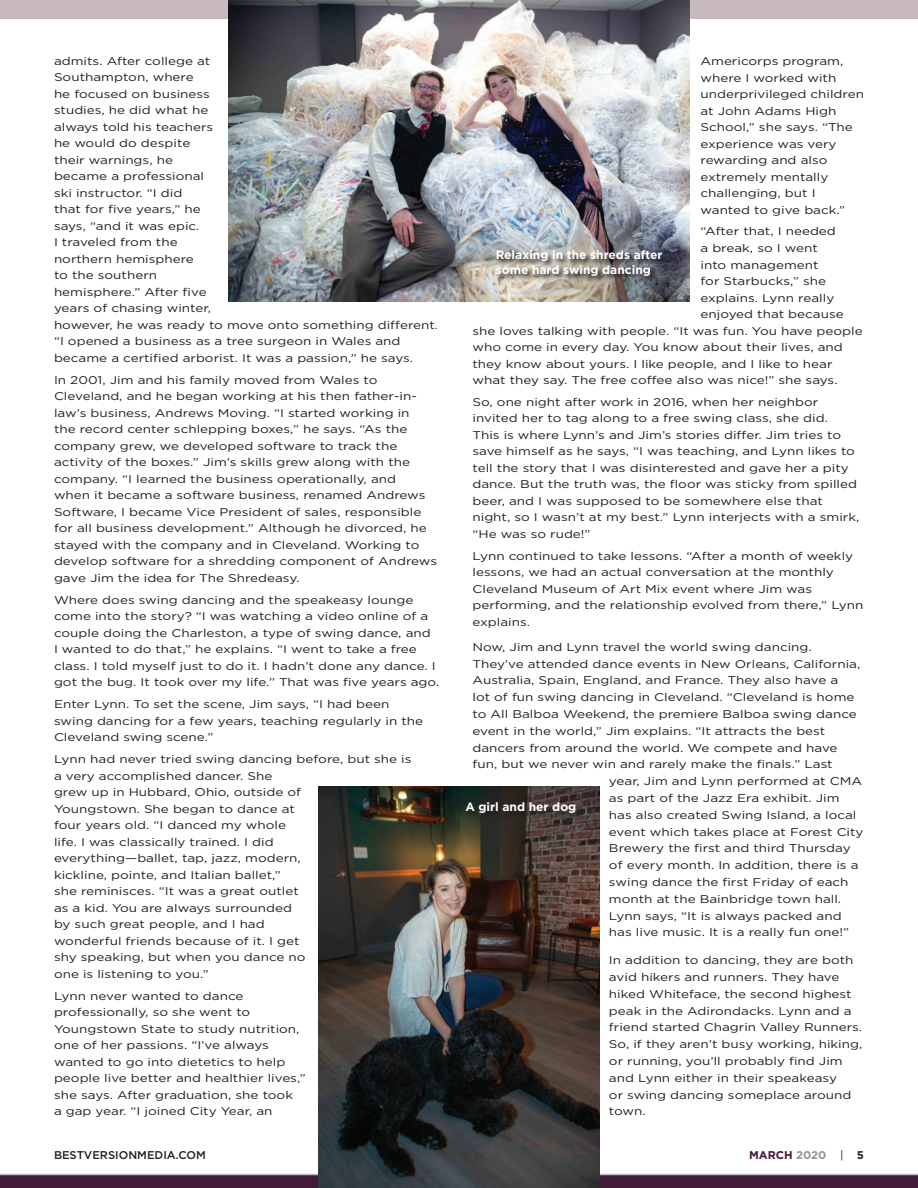
<style>
.page{position:relative;width:918px;height:1188px;background:#fff}
.page>*{position:absolute;margin:0;border:0;box-sizing:border-box;transform-origin:0 0}
.t1{font:700 12px/15px "Gotham";color:#fff}
.t2{font:11.25px/16.5px "Gotham";color:#231f20;scale:1.2 1}
.t3{font:500 11.25px "Gotham";color:#231f20}
.t4{font:700 11.25px "Gotham";color:#421b36}
.s1{color:#939598}
.s2{font-weight:400;color:#231f20}
.s3{color:#231f20}
</style>
<div class="page">
<div style="left:0;top:1174px;width:918px;height:14px;background:#421b36"></div>
<hr style="left:0;top:1174px;width:918px;height:1px;background:#bcbdc0">
<div style="left:0;top:0;width:918px;height:19px;background:#c7b9bd"></div>
<img style="left:228px;top:0;width:462px;height:301px">
<svg style="left:496px;top:249px;width:174px;height:35px;background:#878380"></svg>
<img style="left:318px;top:787px;width:282px;height:401px">
<svg style="left:465px;top:803px;width:119px;height:19px;background:#36322d"></svg>
<p class="t2" style="left:54px;top:52px;width:322px">admits. After college at<br>Southampton, where<br>he focused on business<br>studies, he did what he<br>always told his teachers<br>he would do despite<br>their warnings, he<br>became a professional<br>ski instructor. “I did<br>that for five years,” he<br>says, “and it was epic.<br>I traveled from the<br>northern hemisphere<br>to the southern<br>hemisphere.” After five<br>years of chasing winter,<br>however, he was ready to move onto something different. “I opened a business as a tree surgeon in Wales and became a certified arborist. It was a passion,” he says.</p>
<p class="t2" style="left:54px;top:371px;width:321px">In 2001, Jim and his family moved from Wales to Cleveland, and he began working at his then father-in&shy;law’s business, Andrews Moving. “I started working in<br>the record center schlepping boxes,” he says. “As the company grew, we developed software to track the activity of the boxes.” Jim’s skills grew along with the company. “I learned the business operationally, and<br>when it became a software business, renamed Andrews Software, I became Vice President of sales, responsible for all business development.” Although he divorced, he stayed with the company and in Cleveland. Working to develop software for a shredding component of Andrews gave Jim the idea for The Shredeasy.</p>
<p class="t2" style="left:54px;top:591px;width:323px">Where does swing dancing and the speakeasy lounge come into the story? “I was watching a video online of a couple doing the Charleston, a type of swing dance, and<br>I wanted to do that,” he explains. “I went to take a free class. I told myself just to do it. I hadn’t done any dance. I got the bug. It took over my life.” That was five years ago.</p>
<p class="t2" style="left:54px;top:696px;width:309px">Enter Lynn. To set the scene, Jim says, “I had been swing dancing for a few years, teaching regularly in the<br>Cleveland swing scene.”</p>
<p class="t2" style="left:54px;top:751px;width:299px">Lynn had never tried swing dancing before, but she is a very accomplished dancer. She<br>grew up in Hubbard, Ohio, outside of<br>Youngstown. She began to dance at<br>four years old. “I danced my whole<br>life. I was classically trained. I did<br>everything—ballet, tap, jazz, modern,<br>kickline, pointe, and Italian ballet,”<br>she reminisces. “It was a great outlet<br>as a kid. You are always surrounded<br>by such great people, and I had<br>wonderful friends because of it. I get<br>shy speaking, but when you dance no<br>one is listening to you.”</p>
<p class="t2" style="left:54px;top:987px;width:211px">Lynn never wanted to dance professionally, so she went to Youngstown State to study nutrition, one of her passions. “I’ve always wanted to go into dietetics to help people live better and healthier lives,” she says. After graduation, she took<br>a gap year. “I joined City Year, an</p>
<p class="t2" style="left:701px;top:53px;width:138px">Americorps program, where I worked with underprivileged children at John Adams High<br>School,” she says. “The experience was very rewarding and also extremely mentally challenging, but I wanted to give back.”</p>
<p class="t2" style="left:701px;top:223px;width:114px">“After that, I needed</p>
<p class="t2" style="left:701px;top:240px;width:99px">a break, so I went</p>
<p class="t2" style="left:701px;top:256px;width:100px">into management</p>
<p class="t2" style="left:701px;top:273px;width:106px">for Starbucks,” she</p>
<p class="t2" style="left:701px;top:289px;width:113px">explains. Lynn really</p>
<p class="t2" style="left:701px;top:306px;width:121px">enjoyed that because</p>
<p class="t2" style="left:472px;top:322px;width:327px">she loves talking with people. “It was fun. You have people</p>
<p class="t2" style="left:472px;top:339px;width:310px">who come in every day. You know about their lives, and</p>
<p class="t2" style="left:472px;top:355px;width:302px">they know about yours. I like people, and I like to hear</p>
<p class="t2" style="left:472px;top:372px;width:306px">what they say. The free coffee also was nice!” she says.</p>
<p class="t2" style="left:472px;top:393px;width:324px">So, one night after work in 2016, when her neighbor invited her to tag along to a free swing class, she did.<br>This is where Lynn’s and Jim’s stories differ. Jim tries to save himself as he says, “I was teaching, and Lynn likes to tell the story that I was disinterested and gave her a pity dance. But the truth was, the floor was sticky from spilled beer, and I was supposed to be somewhere else that night, so I wasn’t at my best.” Lynn interjects with a smirk, “He was so rude!”</p>
<p class="t2" style="left:472px;top:547px;width:327px">Lynn continued to take lessons. “After a month of weekly lessons, we had an actual conversation at the monthly Cleveland Museum of Art Mix event where Jim was performing, and the relationship evolved from there,” Lynn explains.</p>
<p class="t2" style="left:472px;top:638px;width:284px">Now, Jim and Lynn travel the world swing dancing.</p>
<p class="t2" style="left:472px;top:655px;width:325px">They’ve attended dance events in New Orleans, California,</p>
<p class="t2" style="left:472px;top:672px;width:306px">Australia, Spain, England, and France. They also have a</p>
<p class="t2" style="left:472px;top:689px;width:320px">lot of fun swing dancing in Cleveland. “Cleveland is home</p>
<p class="t2" style="left:472px;top:706px;width:322px">to All Balboa Weekend, the premiere Balboa swing dance</p>
<p class="t2" style="left:472px;top:722px;width:296px">event in the world,” Jim explains. “It attracts the best</p>
<p class="t2" style="left:472px;top:739px;width:306px">dancers from around the world. We compete and have</p>
<p class="t2" style="left:472px;top:756px;width:302px">fun, but we never win and rarely make the finals.” Last</p>
<p class="t2" style="left:609px;top:773px;width:212px">year, Jim and Lynn performed at CMA</p>
<p class="t2" style="left:609px;top:789px;width:194px">as part of the Jazz Era exhibit. Jim</p>
<p class="t2" style="left:609px;top:806px;width:208px">has also created Swing Island, a local</p>
<p class="t2" style="left:609px;top:823px;width:214px">event which takes place at Forest City</p>
<p class="t2" style="left:609px;top:840px;width:203px">Brewery the first and third Thursday</p>
<p class="t2" style="left:609px;top:857px;width:209px">of every month. In addition, there is a</p>
<p class="t2" style="left:609px;top:873px;width:201px">swing dance the first Friday of each</p>
<p class="t2" style="left:609px;top:890px;width:195px">month at the Bainbridge town hall.</p>
<p class="t2" style="left:609px;top:907px;width:195px">Lynn says, “It is always packed and</p>
<p class="t2" style="left:609px;top:924px;width:202px">has live music. It is a really fun one!”</p>
<p class="t2" style="left:609px;top:952px;width:213px">In addition to dancing, they are both avid hikers and runners. They have hiked Whiteface, the second highest peak in the Adirondacks. Lynn and a friend started Chagrin Valley Runners.<br>So, if they aren’t busy working, hiking, or running, you’ll probably find Jim and Lynn either in their speakeasy<br>or swing dancing someplace around town.</p>
<p class="t1" style="left:496px;top:246px;width:168px">Relaxing in the shreds after some hard swing dancing</p>
<p class="t1" style="left:465px;top:799px;width:112px">A girl and her dog</p>
<p class="t3" style="left:54px;top:1147px;width:153px">BESTVERSIONMEDIA.COM</p>
<p class="t4" style="left:749px;top:1148px;width:116px">MARCH <span class="s1">2020</span> <span class="s2">|</span> <span class="s3">5</span></p>
</div>
